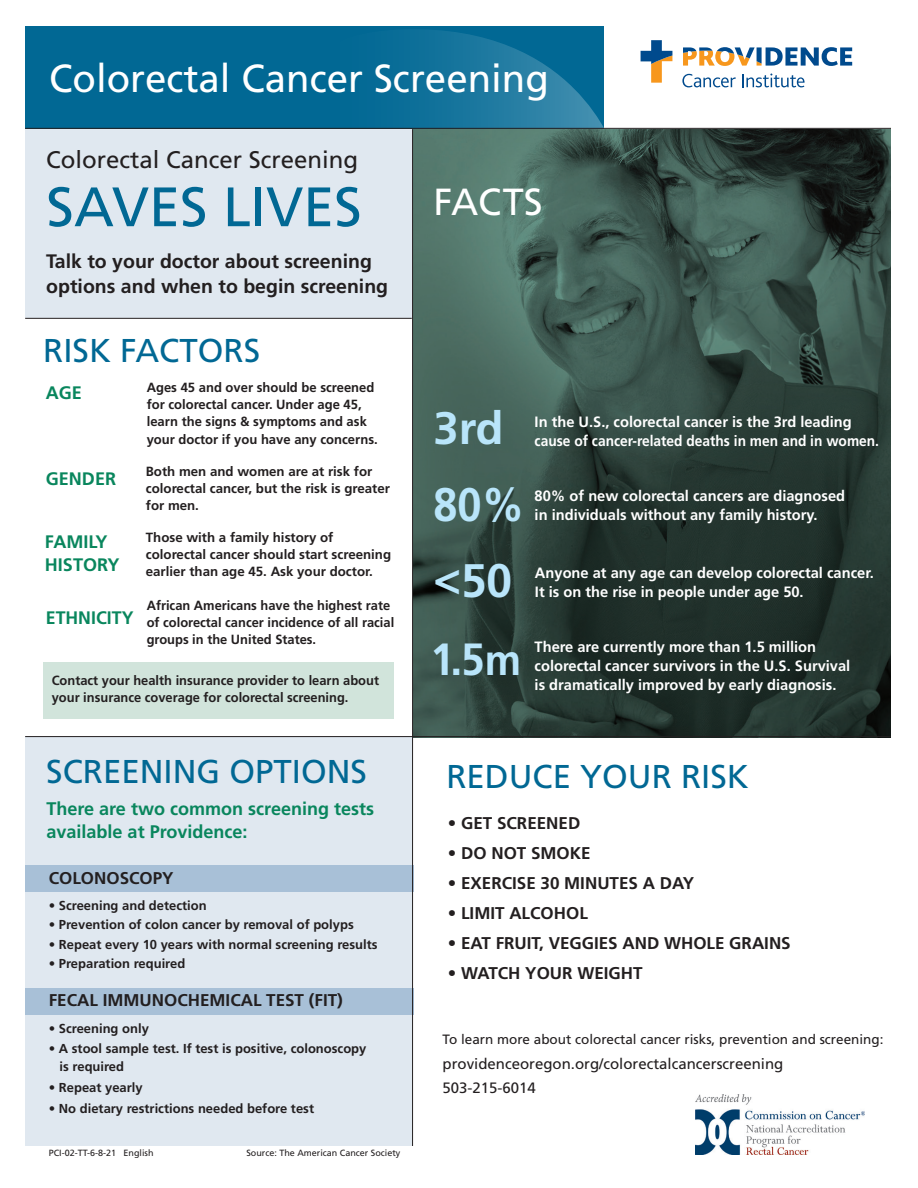
<style>
.page{position:relative;width:918px;height:1188px;background:#fff}
.page>*{position:absolute;margin:0;border:0;box-sizing:border-box;transform-origin:0 0}
.t1{font:55.5px "Frutiger LT Std";color:#016894}
.t2{font:700 46.95px "Frutiger LT Std";color:#b9e5fa;scale:.92 1}
.t3{font:700 46.95px "Frutiger LT Std";color:#b9e5fa}
.t4{font:700 45.45px "Frutiger LT Std";color:#b9e5fa}
.t5{font:700 45.15px "Frutiger LT Std";color:#b9e5fa;scale:.94 1}
.t6{font:39.15px "Frutiger LT Std";color:#fff}
.t7{font:37.8px "Frutiger LT Std";color:#fff}
.t8{font:33px "Frutiger LT Std";color:#016894}
.t9{font:24px "Frutiger LT Std";color:#231f20}
.t10{font:700 19.5px/25.5px "Frutiger LT Std";color:#231f20}
.t11{font:700 18.3px/22.5px "Frutiger LT Std";color:#09865d}
.t12{font:700 18.15px/23.2px "Frutiger LT Std";color:#09865d}
.t13{font:700 16.95px "Frutiger LT Std";color:#231f20}
.t14{font:700 15px/19.2px "Frutiger LT Std";color:#fff}
.t15{font:15px/24.6px "Frutiger LT Std";color:#231f20}
.t16{font:13.5px "Frutiger LT Std";color:#231f20}
.t17{font:700 13.35px/17.1px "Frutiger LT Std";color:#231f20}
.t18{font:700 13.05px/18px "Frutiger LT Std";color:#231f20}
.t19{font:9px "Frutiger LT Std";color:#231f20}
.s1{font-size:43.5px}
</style>
<div class="page">
<div style="left:43px;top:662px;width:351px;height:57px;background:#d1e4db"></div>
<div style="left:25px;top:736px;width:388px;height:410px;background:#e0e8f0"></div>
<div style="left:25px;top:26px;width:579px;height:103px;background:#016894"></div>
<svg style="left:303px;top:30px;width:311px;height:98px"></svg>
<img style="left:413px;top:129px;width:478px;height:607px">
<div style="left:25px;top:129px;width:388px;height:189px;background:#e0e8f0"></div>
<svg style="left:641px;top:40px;width:211px;height:47px"></svg>
<hr style="left:25px;top:318px;width:387px;height:1px;background:#231f20">
<hr style="left:25px;top:128px;width:866px;height:1px;background:#231f20">
<hr style="left:25px;top:736px;width:866px;height:1px;background:#231f20">
<div style="left:25px;top:866px;width:388px;height:26px;background:#a8c0d7"></div>
<div style="left:25px;top:988px;width:388px;height:26px;background:#a8c0d7"></div>
<hr style="left:412px;top:129px;width:1px;height:1017px;background:#231f20">
<img style="left:695px;top:1094px;width:169px;height:60px">
<h3 class="t6" style="left:49px;top:55px;width:501px">Colorectal Cancer Screening</h3>
<h3 class="t9" style="left:46px;top:145px;width:314px">Colorectal Cancer Screening</h3>
<h1 class="t1" style="left:46px;top:174px;width:317px">SAVES LIVES</h1>
<h3 class="t10" style="left:46px;top:249px;width:344px">Talk to your doctor about screening options and when to begin screening</h3>
<h3 class="t8" style="left:43px;top:331px;width:218px">RISK FACTORS</h3>
<h3 class="t12" style="left:46px;top:381px;width:38px">AGE</h3>
<h3 class="t12" style="left:46px;top:467px;width:72px">GENDER</h3>
<h3 class="t12" style="left:45px;top:530px;width:76px">FAMILY<br>HISTORY</h3>
<h3 class="t12" style="left:46px;top:606px;width:89px">ETHNICITY</h3>
<p class="t17" style="left:147px;top:379px;width:233px">Ages 45 and over should be screened for colorectal cancer. Under age 45, learn the signs &amp; symptoms and ask your doctor if you have any concerns.</p>
<p class="t17" style="left:146px;top:463px;width:246px">Both men and women are at risk for colorectal cancer, but the risk is greater for men.</p>
<p class="t17" style="left:146px;top:529px;width:247px">Those with a family history of colorectal cancer should start screening earlier than age 45. Ask your doctor.</p>
<p class="t17" style="left:147px;top:597px;width:249px">African Americans have the highest rate of colorectal cancer incidence of all racial groups in the United States.</p>
<p class="t17" style="left:52px;top:672px;width:329px">Contact your health insurance provider to learn about your insurance coverage for colorectal screening.</p>
<h3 class="t7" style="left:434px;top:179px;width:111px">FACTS</h3>
<h3 class="t4" style="left:434px;top:402px;width:71px">3rd</h3>
<p class="t14" style="left:535px;top:412px;width:346px">In the U.S., colorectal cancer is the 3rd leading cause of cancer-related deaths in men and in women.</p>
<h2 class="t2" style="left:434px;top:477px;width:101px">80%</h2>
<p class="t14" style="left:535px;top:487px;width:312px">80% of new colorectal cancers are diagnosed in individuals without any family history.</p>
<h2 class="t3" style="left:433px;top:553px;width:80px">&lt;50</h2>
<p class="t14" style="left:535px;top:563px;width:340px">Anyone at any age can develop colorectal cancer.<br>It is on the rise in people under age 50.</p>
<h3 class="t5" style="left:431px;top:633px;width:98px">1.5<span class="s1">m</span></h3>
<p class="t14" style="left:535px;top:637px;width:317px">There are currently more than 1.5 million colorectal cancer survivors in the U.S. Survival is dramatically improved by early diagnosis.</p>
<h3 class="t8" style="left:46px;top:752px;width:322px">SCREENING OPTIONS</h3>
<h3 class="t8" style="left:446px;top:758px;width:304px">REDUCE YOUR RISK</h3>
<h3 class="t11" style="left:46px;top:798px;width:329px">There are two common screening tests available at Providence:</h3>
<p class="t13" style="left:448px;top:813px;width:134px">• GET SCREENED</p>
<p class="t13" style="left:448px;top:843px;width:144px">• DO NOT SMOKE</p>
<p class="t13" style="left:448px;top:873px;width:248px">• EXERCISE 30 MINUTES A DAY</p>
<p class="t13" style="left:448px;top:903px;width:141px">• LIMIT ALCOHOL</p>
<p class="t13" style="left:448px;top:933px;width:344px">• EAT FRUIT, VEGGIES AND WHOLE GRAINS</p>
<p class="t13" style="left:448px;top:963px;width:196px">• WATCH YOUR WEIGHT</p>
<p class="t13" style="left:49px;top:868px;width:126px">COLONOSCOPY</p>
<p class="t18" style="left:49px;top:896px;width:159px">• Screening and detection</p>
<p class="t18" style="left:49px;top:916px;width:306px">• Prevention of colon cancer by removal of polyps</p>
<p class="t18" style="left:49px;top:935px;width:330px">• Repeat every 10 years with normal screening results</p>
<p class="t18" style="left:49px;top:955px;width:138px">• Preparation required</p>
<p class="t13" style="left:49px;top:991px;width:296px">FECAL IMMUNOCHEMICAL TEST (FIT)</p>
<p class="t18" style="left:49px;top:1020px;width:102px">• Screening only</p>
<p class="t18" style="left:60px;top:1039px;width:308px;text-indent:-11px">• A stool sample test. If test is positive, colonoscopy is required</p>
<p class="t18" style="left:49px;top:1078px;width:95px">• Repeat yearly</p>
<p class="t18" style="left:49px;top:1099px;width:267px">• No dietary restrictions needed before test</p>
<p class="t16" style="left:443px;top:1032px;width:442px">To learn more about colorectal cancer risks, prevention and screening:</p>
<p class="t15" style="left:443px;top:1051px;width:342px">providenceoregon.org/colorectalcancerscreening<br>503-215-6014</p>
<p class="t19" style="left:49px;top:1148px;width:106px">PCI-02-TT-6-8-21 English</p>
<p class="t19" style="left:246px;top:1148px;width:156px">Source: The American Cancer Society</p>
</div>
